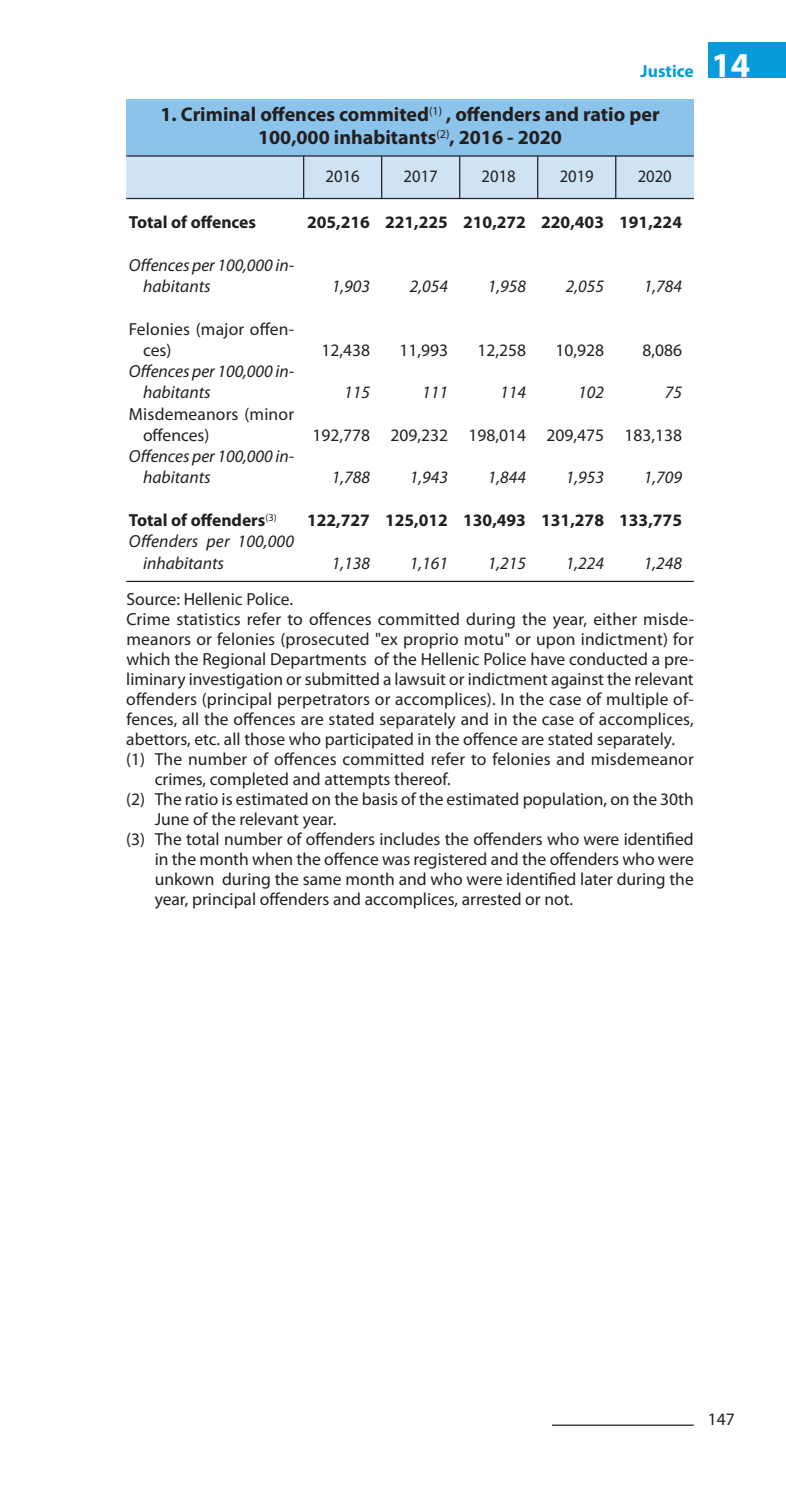
<style>
.page{position:relative;width:786px;height:1489px;background:#fff}
.page>*{position:absolute;margin:0;border:0;box-sizing:border-box;transform-origin:0 0}
.t1{font:700 20px/22.5px "Myriad Pro";color:#231f20;text-align:center}
.t2{font:17.5px/21.2px "Myriad Pro";color:#231f20}
.t3{font:italic 17.5px/21.2px "Myriad Pro";color:#231f20}
.t4{font:700 17.5px "Myriad Pro";color:#231f20}
.t5{font:17.5px "Myriad Pro";color:#231f20;scale:.95 1}
.t6{font:700 17.5px "Myriad Pro";color:#089ad9}
.s1{font-size:35px;color:#fff}
</style>
<div class="page">
<div style="left:707px;top:43px;width:78px;height:35px;background:#089ad9"></div>
<hr style="left:551px;top:1424px;width:142px;height:1px;background:#231f20">
<div style="left:126px;top:156px;width:567px;height:42px;background:#cee4f5"></div>
<div style="left:126px;top:99px;width:567px;height:57px;background:#8cc3ea"></div>
<hr style="left:126px;top:198px;width:567px;height:1px;background:#231f20">
<hr style="left:303px;top:156px;width:1px;height:42px;background:#231f20">
<hr style="left:381px;top:156px;width:1px;height:42px;background:#231f20">
<hr style="left:459px;top:156px;width:1px;height:42px;background:#231f20">
<hr style="left:537px;top:156px;width:1px;height:42px;background:#231f20">
<hr style="left:615px;top:156px;width:1px;height:42px;background:#231f20">
<hr style="left:126px;top:155px;width:567px;height:2px;background:#231f20">
<hr style="left:126px;top:580px;width:567px;height:2px;background:#231f20">
<p class="t6" style="left:640px;top:65px;width:111px">Justice <span class="s1">14</span></p>
<p class="t1" style="left:160px;top:105px;width:500px">1. Criminal offences commited<sup>(1)</sup> , offenders and ratio per<br>100,000 inhabitants<sup>(2)</sup>, 2016 - 2020</p>
<p class="t4" style="left:129px;top:216px;width:129px">Total of offences</p>
<p class="t3" style="left:143px;top:256px;width:152px;text-indent:-14px">Offences per 100,000 in&shy;habitants</p>
<p class="t2" style="left:143px;top:319px;width:152px;text-indent:-14px">Felonies (major offen&shy;ces)</p>
<p class="t3" style="left:143px;top:362px;width:152px;text-indent:-14px">Offences per 100,000 in&shy;habitants</p>
<p class="t2" style="left:143px;top:404px;width:152px;text-indent:-14px">Misdemeanors (minor offences)</p>
<p class="t3" style="left:143px;top:447px;width:152px;text-indent:-14px">Offences per 100,000 in&shy;habitants</p>
<p class="t4" style="left:129px;top:513px;width:149px">Total of offenders<sup>(3)</sup></p>
<p class="t3" style="left:129px;top:532px;width:167px">Offenders per 100,000</p>
<p class="t3" style="left:143px;top:553px;width:82px">inhabitants</p>
<p class="t5" style="left:325px;top:169px;width:37px">2016</p>
<p class="t5" style="left:403px;top:169px;width:37px">2017</p>
<p class="t5" style="left:481px;top:169px;width:37px">2018</p>
<p class="t5" style="left:559px;top:169px;width:37px">2019</p>
<p class="t5" style="left:637px;top:169px;width:37px">2020</p>
<p class="t4" style="left:307px;top:216px;width:376px">205,216 221,225 210,272 220,403 191,224</p>
<p class="t3" style="left:332px;top:277px;width:40px">1,903</p>
<p class="t3" style="left:409px;top:277px;width:40px">2,054</p>
<p class="t3" style="left:487px;top:277px;width:40px">1,958</p>
<p class="t3" style="left:565px;top:277px;width:40px">2,055</p>
<p class="t3" style="left:643px;top:277px;width:40px">1,784</p>
<p class="t2" style="left:321px;top:341px;width:50px">12,438</p>
<p class="t2" style="left:399px;top:341px;width:50px">11,993</p>
<p class="t2" style="left:477px;top:341px;width:50px">12,258</p>
<p class="t2" style="left:555px;top:341px;width:50px">10,928</p>
<p class="t2" style="left:642px;top:341px;width:41px">8,086</p>
<p class="t3" style="left:344px;top:383px;width:27px">115</p>
<p class="t3" style="left:422px;top:383px;width:27px">111</p>
<p class="t3" style="left:500px;top:383px;width:27px">114</p>
<p class="t3" style="left:578px;top:383px;width:27px">102</p>
<p class="t3" style="left:664px;top:383px;width:19px">75</p>
<p class="t2" style="left:312px;top:426px;width:371px">192,778 209,232 198,014 209,475 183,138</p>
<p class="t3" style="left:332px;top:468px;width:40px">1,788</p>
<p class="t3" style="left:409px;top:468px;width:40px">1,943</p>
<p class="t3" style="left:487px;top:468px;width:40px">1,844</p>
<p class="t3" style="left:565px;top:468px;width:40px">1,953</p>
<p class="t3" style="left:643px;top:468px;width:40px">1,709</p>
<p class="t4" style="left:307px;top:513px;width:376px">122,727 125,012 130,493 131,278 133,775</p>
<p class="t3" style="left:332px;top:553px;width:40px">1,138</p>
<p class="t3" style="left:409px;top:553px;width:40px">1,161</p>
<p class="t3" style="left:487px;top:553px;width:40px">1,215</p>
<p class="t3" style="left:565px;top:553px;width:40px">1,224</p>
<p class="t3" style="left:643px;top:553px;width:40px">1,248</p>
<p class="t2" style="left:126px;top:590px;width:168px">Source: Hellenic Police.</p>
<p class="t2" style="left:126px;top:610px;width:569px">Crime statistics refer to offences committed during the year, either misde-</p>
<p class="t2" style="left:126px;top:630px;width:568px">meanors or felonies (prosecuted "ex proprio motu" or upon indictment) for</p>
<p class="t2" style="left:126px;top:650px;width:569px">which the Regional Departments of the Hellenic Police have conducted a pre-</p>
<p class="t2" style="left:126px;top:670px;width:568px">liminary investigation or submitted a lawsuit or indictment against the relevant</p>
<p class="t2" style="left:126px;top:690px;width:568px">offenders (principal perpetrators or accomplices). In the case of multiple of-</p>
<p class="t2" style="left:126px;top:710px;width:568px">fences, all the offences are stated separately and in the case of accomplices,</p>
<p class="t2" style="left:126px;top:730px;width:550px">abettors, etc. all those who participated in the offence are stated separately.</p>
<p class="t2" style="left:126px;top:750px;width:568px">(1) The number of offences committed refer to felonies and misdemeanor</p>
<p class="t2" style="left:155px;top:770px;width:297px">crimes, completed and attempts thereof.</p>
<p class="t2" style="left:126px;top:790px;width:568px">(2) The ratio is estimated on the basis of the estimated population, on the 30th</p>
<p class="t2" style="left:155px;top:810px;width:183px">June of the relevant year.</p>
<p class="t2" style="left:126px;top:830px;width:568px">(3) The total number of offenders includes the offenders who were identified</p>
<p class="t2" style="left:155px;top:850px;width:540px">in the month when the offence was registered and the offenders who were</p>
<p class="t2" style="left:155px;top:870px;width:540px">unkown during the same month and who were identified later during the</p>
<p class="t2" style="left:155px;top:890px;width:420px">year, principal offenders and accomplices, arrested or not.</p>
<p class="t2" style="left:707px;top:1409px;width:28px">147</p>
</div>
